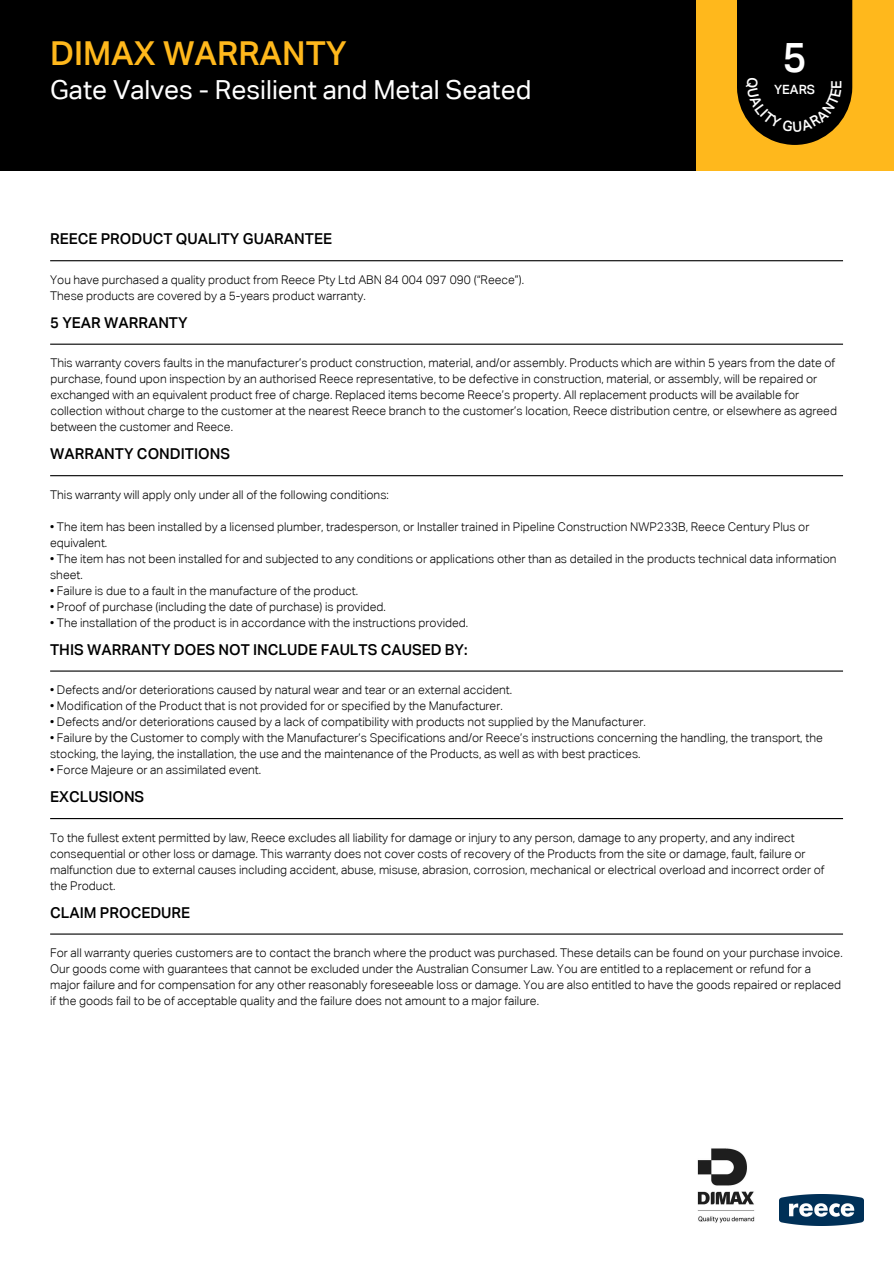
<style>
.page{position:relative;width:894px;height:1264px;background:#fff}
.page>*{position:absolute;margin:0;border:0;box-sizing:border-box;transform-origin:0 0}
.t1{font:500 41.25px "Aktiv Grotesk Corp";color:#fff}
.t2{font:500 33px "Aktiv Grotesk Corp";color:#ffb81c}
.t3{font:26.25px "Aktiv Grotesk Corp";color:#fff}
.t4{font:500 15px "Aktiv Grotesk Corp";color:#000}
.t5{font:500 14.25px "Aktiv Grotesk Corp";color:#fff}
.t6{font:500 12.75px "Aktiv Grotesk Corp";color:#fff}
.t7{font:300 12px/16px "Aktiv Grotesk Corp";color:#000}
</style>
<div class="page">
<div style="left:0;top:0;width:695px;height:171px;background:#000"></div>
<div style="left:695px;top:0;width:198px;height:171px;background:#ffb81c"></div>
<hr style="left:50px;top:818px;width:792px;height:1px;background:#000">
<hr style="left:50px;top:670px;width:792px;height:1px;background:#000">
<hr style="left:50px;top:475px;width:792px;height:1px;background:#000">
<hr style="left:50px;top:343px;width:792px;height:2px;background:#000">
<hr style="left:50px;top:260px;width:792px;height:1px;background:#000">
<hr style="left:50px;top:933px;width:792px;height:1px;background:#000">
<img style="left:697px;top:1148px;width:58px;height:75px">
<img style="left:779px;top:1194px;width:84px;height:31px">
<svg style="left:737px;top:0;width:116px;height:145px;background:#161002"></svg>
<h4 class="t2" style="left:50px;top:34px;width:298px">DIMAX WARRANTY</h4>
<h1 class="t3" style="left:50px;top:75px;width:482px">Gate Valves - Resilient and Metal Seated</h1>
<p class="t4" style="left:50px;top:230px;width:283px">REECE PRODUCT QUALITY GUARANTEE</p>
<h2 class="t7" style="left:50px;top:272px;width:475px">You have purchased a quality product from Reece Pty Ltd ABN 84 004 097 090 (“Reece”).</h2>
<h3 class="t7" style="left:50px;top:288px;width:317px">These products are covered by a 5-years product warranty.</h3>
<h3 class="t4" style="left:50px;top:314px;width:139px">5 YEAR WARRANTY</h3>
<p class="t1" style="left:782px;top:34px;width:26px">5</p>
<p class="t6" style="left:774px;top:82px;width:42px">YEARS</p>
<p class="t5" style="left:828px;top:89px;width:10px;rotate:-90deg">E</p>
<p class="t7" style="left:50px;top:355px;width:787px">This warranty covers faults in the manufacturer’s product construction, material, and/or assembly. Products which are within 5 years from the date of purchase, found upon inspection by an authorised Reece representative, to be defective in construction, material, or assembly, will be repaired or exchanged with an equivalent product free of charge. Replaced items become Reece’s property. All replacement products will be available for collection without charge to the customer at the nearest Reece branch to the customer’s location, Reece distribution centre, or elsewhere as agreed between the customer and Reece.</p>
<p class="t4" style="left:50px;top:445px;width:181px">WARRANTY CONDITIONS</p>
<p class="t7" style="left:50px;top:486px;width:340px">This warranty will apply only under all of the following conditions:</p>
<h3 class="t7" style="left:50px;top:518px;width:760px">• The item has been installed by a licensed plumber, tradesperson, or Installer trained in Pipeline Construction NWP233B, Reece Century Plus or equivalent.</h3>
<p class="t7" style="left:50px;top:550px;width:787px">• The item has not been installed for and subjected to any conditions or applications other than as detailed in the products technical data information sheet.</p>
<p class="t7" style="left:50px;top:582px;width:309px">• Failure is due to a fault in the manufacture of the product.</p>
<p class="t7" style="left:50px;top:598px;width:337px">• Proof of purchase (including the date of purchase) is provided.</p>
<p class="t7" style="left:50px;top:614px;width:419px">• The installation of the product is in accordance with the instructions provided.</p>
<p class="t4" style="left:50px;top:640px;width:419px">THIS WARRANTY DOES NOT INCLUDE FAULTS CAUSED BY:</p>
<p class="t7" style="left:50px;top:682px;width:463px">• Defects and/or deteriorations caused by natural wear and tear or an external accident.</p>
<h3 class="t7" style="left:50px;top:698px;width:454px">• Modification of the Product that is not provided for or specified by the Manufacturer.</h3>
<p class="t7" style="left:50px;top:714px;width:597px">• Defects and/or deteriorations caused by a lack of compatibility with products not supplied by the Manufacturer.</p>
<p class="t7" style="left:50px;top:730px;width:773px">• Failure by the Customer to comply with the Manufacturer’s Specifications and/or Reece’s instructions concerning the handling, the transport, the stocking, the laying, the installation, the use and the maintenance of the Products, as well as with best practices.</p>
<p class="t7" style="left:50px;top:762px;width:212px">• Force Majeure or an assimilated event.</p>
<h3 class="t4" style="left:50px;top:788px;width:96px">EXCLUSIONS</h3>
<p class="t7" style="left:50px;top:829px;width:775px">To the fullest extent permitted by law, Reece excludes all liability for damage or injury to any person, damage to any property, and any indirect consequential or other loss or damage. This warranty does not cover costs of recovery of the Products from the site or damage, fault, failure or malfunction due to external causes including accident, abuse, misuse, abrasion, corrosion, mechanical or electrical overload and incorrect order of the Product.</p>
<p class="t4" style="left:50px;top:903px;width:141px">CLAIM PROCEDURE</p>
<p class="t7" style="left:50px;top:945px;width:793px">For all warranty queries customers are to contact the branch where the product was purchased. These details can be found on your purchase invoice.</p>
<h3 class="t7" style="left:50px;top:961px;width:792px">Our goods come with guarantees that cannot be excluded under the Australian Consumer Law. You are entitled to a replacement or refund for a major failure and for compensation for any other reasonably foreseeable loss or damage. You are also entitled to have the goods repaired or replaced if the goods fail to be of acceptable quality and the failure does not amount to a major failure.</h3>
</div>
